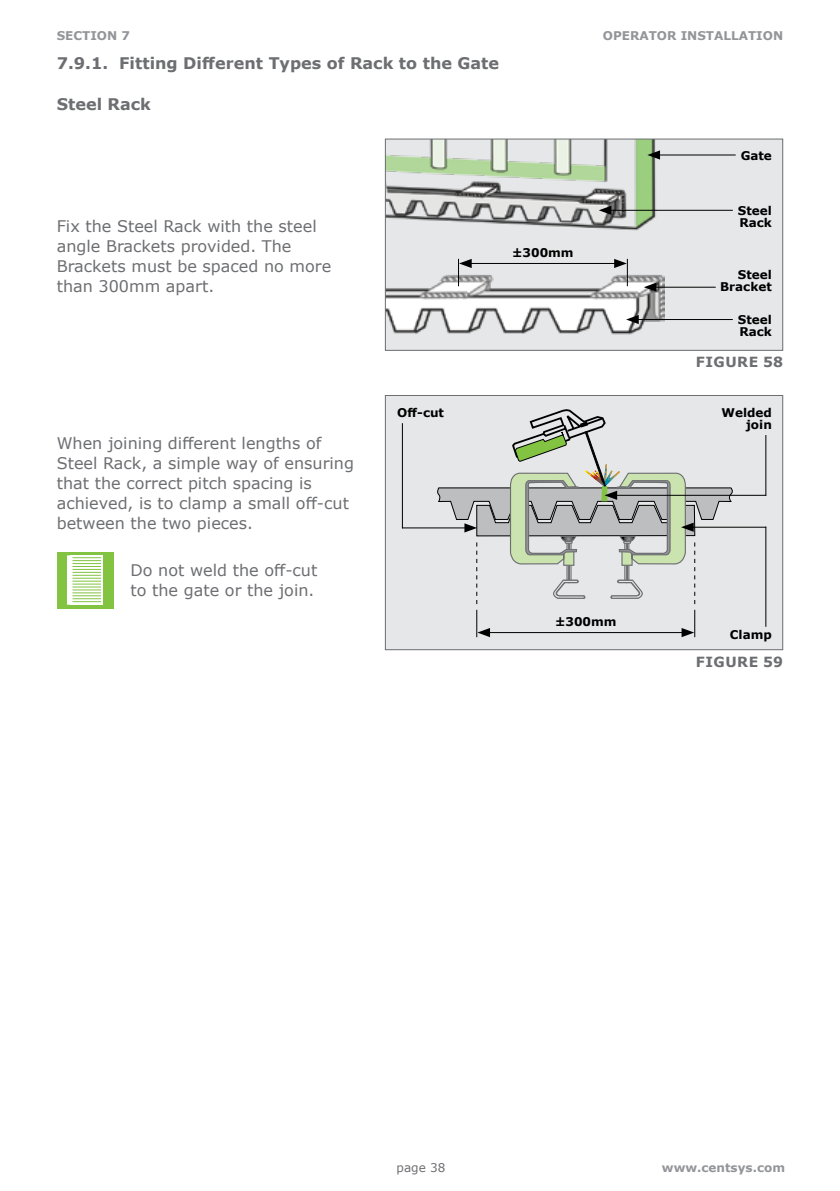
<style>
.page{position:relative;width:840px;height:1191px;background:#fff}
.page>*{position:absolute;margin:0;border:0;box-sizing:border-box;transform-origin:0 0}
.t1{font:16px/20px "Verdana";color:#6d6e71}
.t2{font:700 16px "Verdana";color:#6d6e71}
.t3{font:700 14px "Verdana";letter-spacing:.035em;color:#6d6e71}
.t4{font:700 12px/12px "Verdana";color:#000}
.t5{font:700 12px "Verdana";color:#939598}
.t6{font:12px "Verdana";color:#6d6e71}
</style>
<div class="page">
<svg style="left:384px;top:138px;width:399px;height:213px;background:#d3d6d3"></svg>
<div style="left:384px;top:395px;width:399px;height:255px;background:#e6e7e8"></div>
<hr style="left:468px;top:263px;width:149px;height:1px;background:#000">
<svg style="left:613px;top:259px;width:14px;height:27px"></svg>
<svg style="left:458px;top:259px;width:13px;height:27px"></svg>
<hr style="left:656px;top:154px;width:79px;height:1px;background:#000">
<svg style="left:647px;top:150px;width:12px;height:10px"></svg>
<hr style="left:608px;top:210px;width:124px;height:1px;background:#000">
<svg style="left:598px;top:206px;width:13px;height:9px"></svg>
<hr style="left:653px;top:287px;width:62px;height:1px;background:#000">
<svg style="left:643px;top:282px;width:13px;height:10px"></svg>
<hr style="left:635px;top:319px;width:97px;height:1px;background:#000">
<svg style="left:625px;top:315px;width:13px;height:9px"></svg>
<div style="left:57px;top:552px;width:56px;height:56px;background:#82c341"></div>
<div style="left:70px;top:555px;width:33px;height:50px;background:#fff"></div>
<svg style="left:67px;top:555px;width:34px;height:49px"></svg>
<hr style="left:486px;top:632px;width:198px;height:1px;background:#000">
<svg style="left:476px;top:610px;width:13px;height:27px"></svg>
<svg style="left:681px;top:610px;width:13px;height:27px"></svg>
<hr style="left:613px;top:495px;width:152px;height:1px;background:#000">
<hr style="left:690px;top:527px;width:75px;height:1px;background:#000">
<hr style="left:402px;top:527px;width:65px;height:1px;background:#000">
<svg style="left:436px;top:408px;width:299px;height:196px;background:#ced1cd"></svg>
<hr style="left:765px;top:435px;width:1px;height:61px;background:#000">
<hr style="left:765px;top:526px;width:1px;height:101px;background:#000">
<hr style="left:401px;top:423px;width:1px;height:105px;background:#000">
<p class="t5" style="left:57px;top:27px;width:75px">SECTION 7</p>
<p class="t5" style="left:602px;top:27px;width:182px">OPERATOR INSTALLATION</p>
<p class="t2" style="left:57px;top:52px;width:443px">7.9.1. Fitting Different Types of Rack to the Gate</p>
<p class="t2" style="left:57px;top:93px;width:96px">Steel Rack</p>
<p class="t1" style="left:57px;top:216px;width:276px">Fix the Steel Rack with the steel angle Brackets provided. The<br>Brackets must be spaced no more than 300mm apart.</p>
<p class="t1" style="left:57px;top:433px;width:298px">When joining different lengths of<br>Steel Rack, a simple way of ensuring that the correct pitch spacing is achieved, is to clamp a small off-cut between the two pieces.</p>
<p class="t1" style="left:130px;top:560px;width:188px">Do not weld the off-cut to the gate or the join.</p>
<p class="t4" style="left:397px;top:407px;width:48px">Off-cut</p>
<p class="t4" style="left:512px;top:246px;width:63px">±300mm</p>
<p class="t4" style="left:554px;top:615px;width:63px">±300mm</p>
<p class="t4" style="left:740px;top:149px;width:33px">Gate</p>
<p class="t4" style="left:737px;top:204px;width:36px">Steel<br>Rack</p>
<p class="t4" style="left:719px;top:268px;width:53px;text-align:right">Steel<br>Bracket</p>
<p class="t4" style="left:737px;top:313px;width:36px">Steel<br>Rack</p>
<p class="t3" style="left:695px;top:352px;width:89px">FIGURE 58</p>
<p class="t4" style="left:721px;top:407px;width:52px;text-align:right">Welded join</p>
<p class="t4" style="left:729px;top:628px;width:43px">Clamp</p>
<p class="t3" style="left:695px;top:651px;width:89px">FIGURE 59</p>
<p class="t6" style="left:396px;top:1159px;width:50px">page 38</p>
<p class="t5" style="left:661px;top:1159px;width:124px">www.centsys.com</p>
</div>
